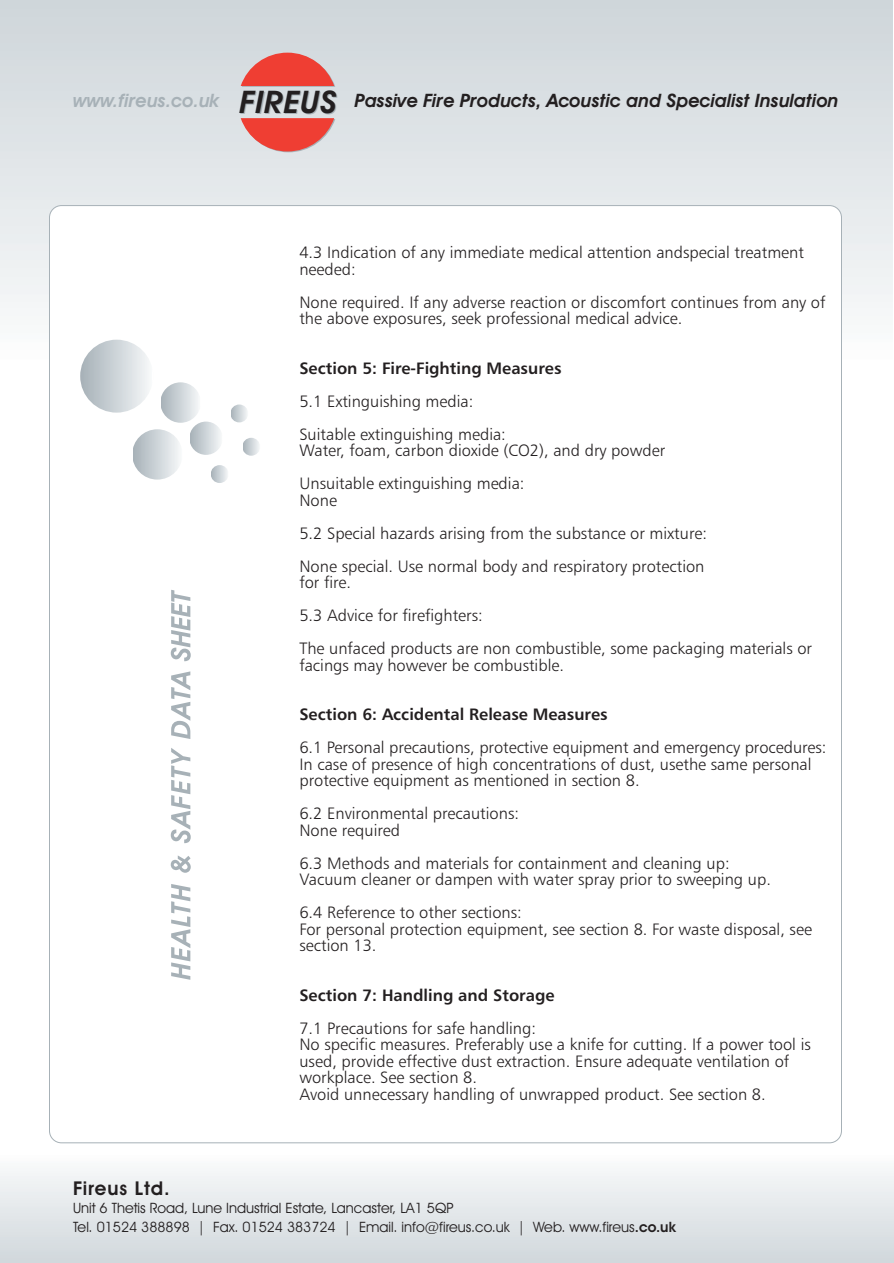
<style>
.page{position:relative;width:894px;height:1263px;background:#fff}
.page>*{position:absolute;margin:0;border:0;box-sizing:border-box;transform-origin:0 0}
.t1{font:600 19.05px "Avant Garde IT Cby BT";letter-spacing:.05em;color:#231f20}
.t2{font:italic 600 18.6px "Avant Garde IT Cby BT";color:#231f20}
.t3{font:16.5px/16.5px "Humanist 777 BT Light B";color:#231f20}
.t4{font:14.4px/18.6px "Avant Garde IT Cby BT";color:#231f20}
.s1{color:#a7b1b7}
.s2{font-size:31.2px}
.s3{font-family:"Humanist 777 BT Bold B"}
.s4{font-weight:600}
</style>
<div class="page">
<div style="left:1px;top:1154px;width:893px;height:109px;background:linear-gradient(to bottom,#fbfcfc,#d0d7db)"></div>
<div style="left:0;top:0;width:893px;height:361px;background:linear-gradient(to bottom,#ced5d9,#fbfcfc)"></div>
<div style="left:0;top:360px;width:893px;height:65px;background:#fff"></div>
<svg style="left:241px;top:53px;width:94px;height:99px"></svg>
<div style="left:49px;top:205px;width:793px;height:938px;background:#fff;border:1px solid #a7b1b7;border-radius:12px"></div>
<div style="left:80px;top:340px;width:73px;height:73px;background:linear-gradient(to right,#a6b1b8,#f7f9fa);border-radius:50%"></div>
<div style="left:160px;top:382px;width:41px;height:41px;background:linear-gradient(to right,#a7b2b9,#f6f9fa);border-radius:50%"></div>
<hr style="left:200px;top:382px;width:1px;height:41px;background:#fff">
<svg style="left:133px;top:429px;width:46px;height:51px"></svg>
<div style="left:189px;top:422px;width:34px;height:33px;background:linear-gradient(to right,#a7b2b9,#f4f7f8);border-radius:50%"></div>
<hr style="left:222px;top:422px;width:1px;height:33px;background:#fff">
<svg style="left:211px;top:465px;width:18px;height:18px"></svg>
<svg style="left:230px;top:405px;width:18px;height:17px"></svg>
<svg style="left:242px;top:438px;width:18px;height:18px"></svg>
<svg style="left:171px;top:884px;width:19px;height:96px"></svg>
<svg style="left:171px;top:855px;width:20px;height:18px"></svg>
<svg style="left:171px;top:748px;width:20px;height:95px"></svg>
<svg style="left:171px;top:671px;width:19px;height:68px"></svg>
<svg style="left:171px;top:590px;width:20px;height:71px"></svg>
<p class="t2" style="left:73px;top:94px;width:767px"><span class="s1">www.fireus.co.uk</span> <span class="s2">FIREUS</span> Passive Fire Products, Acoustic and Specialist Insulation</p>
<p class="t3" style="left:299px;top:245px;width:506px">4.3 Indication of any immediate medical attention andspecial treatment needed:</p>
<p class="t3" style="left:299px;top:294px;width:528px">None required. If any adverse reaction or discomfort continues from any of the above exposures, seek professional medical advice.</p>
<p class="t3" style="left:299px;top:352px;width:264px;line-height:33px"><span class="s3">Section 5: Fire-Fighting Measures<br></span>5.1 Extinguishing media:<br>Suitable extinguishing media:</p>
<p class="t3" style="left:299px;top:435px;width:367px;line-height:33px">Water, foam, carbon dioxide (CO2), and dry powder<br>Unsuitable extinguishing media:</p>
<p class="t3" style="left:299px;top:484px;width:409px;line-height:33px">None<br>5.2 Special hazards arising from the substance or mixture:<br>None special. Use normal body and respiratory protection</p>
<p class="t3" style="left:299px;top:567px;width:514px;line-height:33px">for fire.<br>5.3 Advice for firefighters:<br>The unfaced products are non combustible, some packaging materials or</p>
<p class="t3" style="left:299px;top:657px;width:266px">facings may however be combustible.</p>
<p class="t3" style="left:299px;top:699px;width:529px;line-height:33px"><span class="s3">Section 6: Accidental Release Measures<br></span>6.1 Personal precautions, protective equipment and emergency procedures:</p>
<p class="t3" style="left:299px;top:756px;width:514px">In case of presence of high concentrations of dust, usethe same personal protective equipment as mentioned in section 8.</p>
<p class="t3" style="left:299px;top:806px;width:221px">6.2 Environmental precautions:<br>None required</p>
<p class="t3" style="left:299px;top:855px;width:473px">6.3 Methods and materials for containment and cleaning up:<br>Vacuum cleaner or dampen with water spray prior to sweeping up.</p>
<p class="t3" style="left:299px;top:905px;width:514px">6.4 Reference to other sections:<br>For personal protection equipment, see section 8. For waste disposal, see section 13.</p>
<p class="t3" style="left:299px;top:979px;width:257px;line-height:33px"><span class="s3">Section 7: Handling and Storage<br></span>7.1 Precautions for safe handling:</p>
<p class="t3" style="left:299px;top:1037px;width:513px">No specific measures. Preferably use a knife for cutting. If a power tool is used, provide effective dust extraction. Ensure adequate ventilation of workplace. See section 8.<br>Avoid unnecessary handling of unwrapped product. See section 8.</p>
<p class="t1" style="left:73px;top:1181px;width:98px">Fireus Ltd.</p>
<p class="t4" style="left:73px;top:1200px;width:604px">Unit 6 Thetis Road, Lune Industrial Estate, Lancaster, LA1 5QP<br>Tel. 01524 388898 | Fax. 01524 383724 | Email. info@fireus.co.uk | Web. www.fireus<span class="s4">.co.uk</span></p>
</div>
